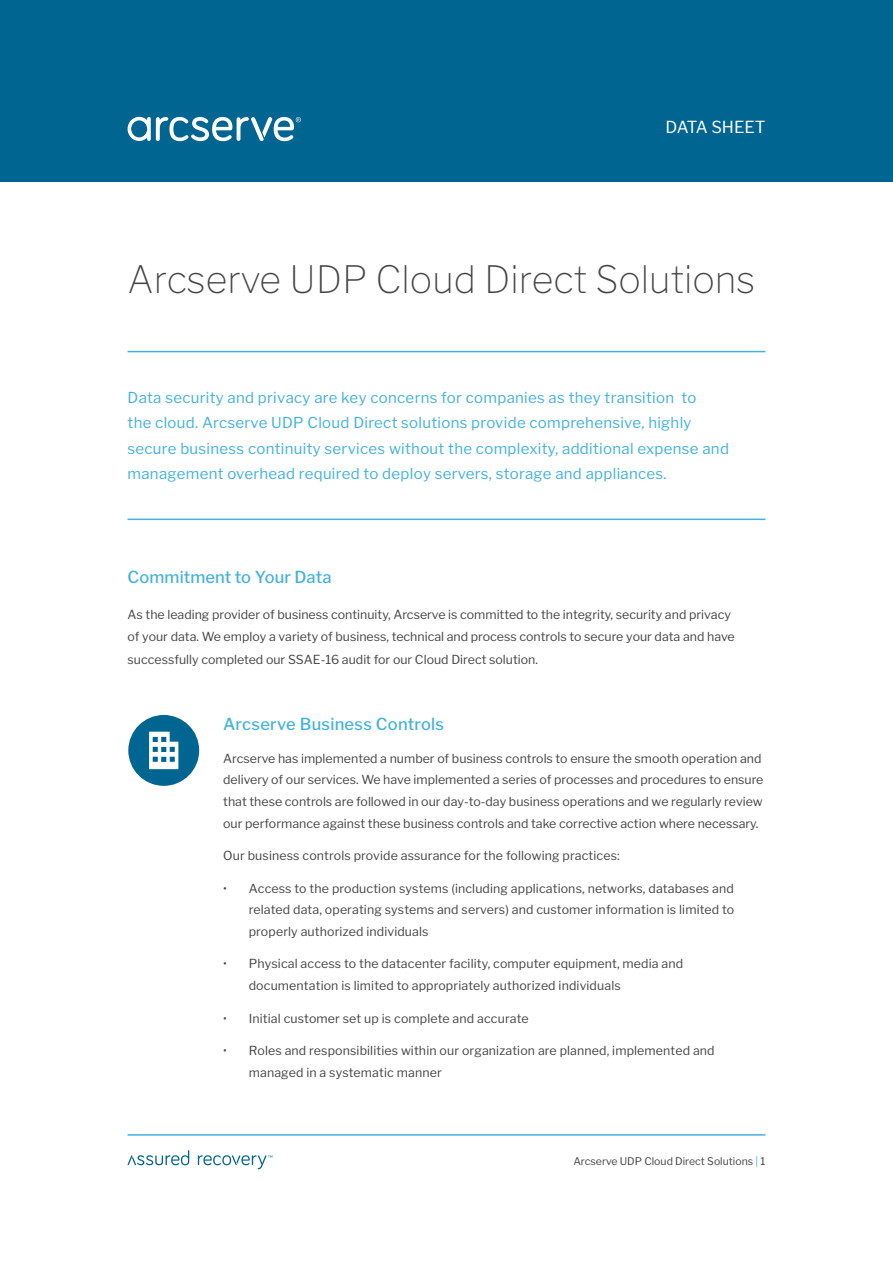
<style>
.page{position:relative;width:893px;height:1263px;background:#fff}
.page>*{position:absolute;margin:0;border:0;box-sizing:border-box;transform-origin:0 0}
.t1{font:100 37.5px "Libre Franklin";color:#444}
.t2{font:500 16.5px "Libre Franklin";letter-spacing:.01em;color:#41b1df}
.t3{font:16.5px "Libre Franklin";color:#fff}
.t4{font:15px/25.5px "Libre Franklin";letter-spacing:.02em;color:#41b1df}
.t5{font:12.3px/21.8px "Libre Franklin";color:#444}
.t6{font:10.5px "Libre Franklin";color:#444}
.s1{color:#41b1df}
</style>
<div class="page">
<div style="left:0;top:0;width:893px;height:182px;background:#006590"></div>
<hr style="left:128px;top:1134px;width:637px;height:2px;background:#41b1df">
<svg style="left:128px;top:1150px;width:61px;height:15px"></svg>
<svg style="left:198px;top:1155px;width:74px;height:14px"></svg>
<svg style="left:128px;top:117px;width:173px;height:24px"></svg>
<hr style="left:128px;top:351px;width:637px;height:1px;background:#41b1df">
<hr style="left:128px;top:519px;width:637px;height:1px;background:#41b1df">
<div style="left:128px;top:715px;width:71px;height:71px;background:#006590;border-radius:50%"></div>
<svg style="left:149px;top:732px;width:29px;height:37px"></svg>
<h2 class="t3" style="left:665px;top:117px;width:101px">DATA SHEET</h2>
<p class="t1" style="left:128px;top:257px;width:629px">Arcserve UDP Cloud Direct Solutions</p>
<p class="t4" style="left:128px;top:384px;width:603px">Data security and privacy are key concerns for companies as they transition to<br>the cloud. Arcserve UDP Cloud Direct solutions provide comprehensive, highly secure business continuity services without the complexity, additional expense and management overhead required to deploy servers, storage and appliances.</p>
<p class="t2" style="left:128px;top:567px;width:205px">Commitment to Your Data</p>
<p class="t5" style="left:128px;top:603px;width:609px;line-height:22.5px">As the leading provider of business continuity, Arcserve is committed to the integrity, security and privacy of your data. We employ a variety of business, technical and process controls to secure your data and have successfully completed our SSAE-16 audit for our Cloud Direct solution.</p>
<p class="t2" style="left:223px;top:714px;width:222px">Arcserve Business Controls</p>
<p class="t5" style="left:223px;top:747px;width:542px">Arcserve has implemented a number of business controls to ensure the smooth operation and delivery of our services. We have implemented a series of processes and procedures to ensure that these controls are followed in our day-to-day business operations and we regularly review our performance against these business controls and take corrective action where necessary.</p>
<p class="t5" style="left:223px;top:845px;width:398px">Our business controls provide assurance for the following practices:</p>
<p class="t5" style="left:249px;top:877px;width:487px;text-align:justify;text-indent:-26px">• Access to the production systems (including applications, networks, databases and related data, operating systems and servers) and customer information is limited to properly authorized individuals</p>
<p class="t5" style="left:249px;top:953px;width:436px;text-indent:-26px">• Physical access to the datacenter facility, computer equipment, media and documentation is limited to appropriately authorized individuals</p>
<p class="t5" style="left:223px;top:1007px;width:307px">• Initial customer set up is complete and accurate</p>
<p class="t5" style="left:249px;top:1039px;width:467px;text-indent:-26px">• Roles and responsibilities within our organization are planned, implemented and managed in a systematic manner</p>
<p class="t6" style="left:573px;top:1155px;width:194px">Arcserve UDP Cloud Direct Solutions <span class="s1">|</span> 1</p>
</div>
